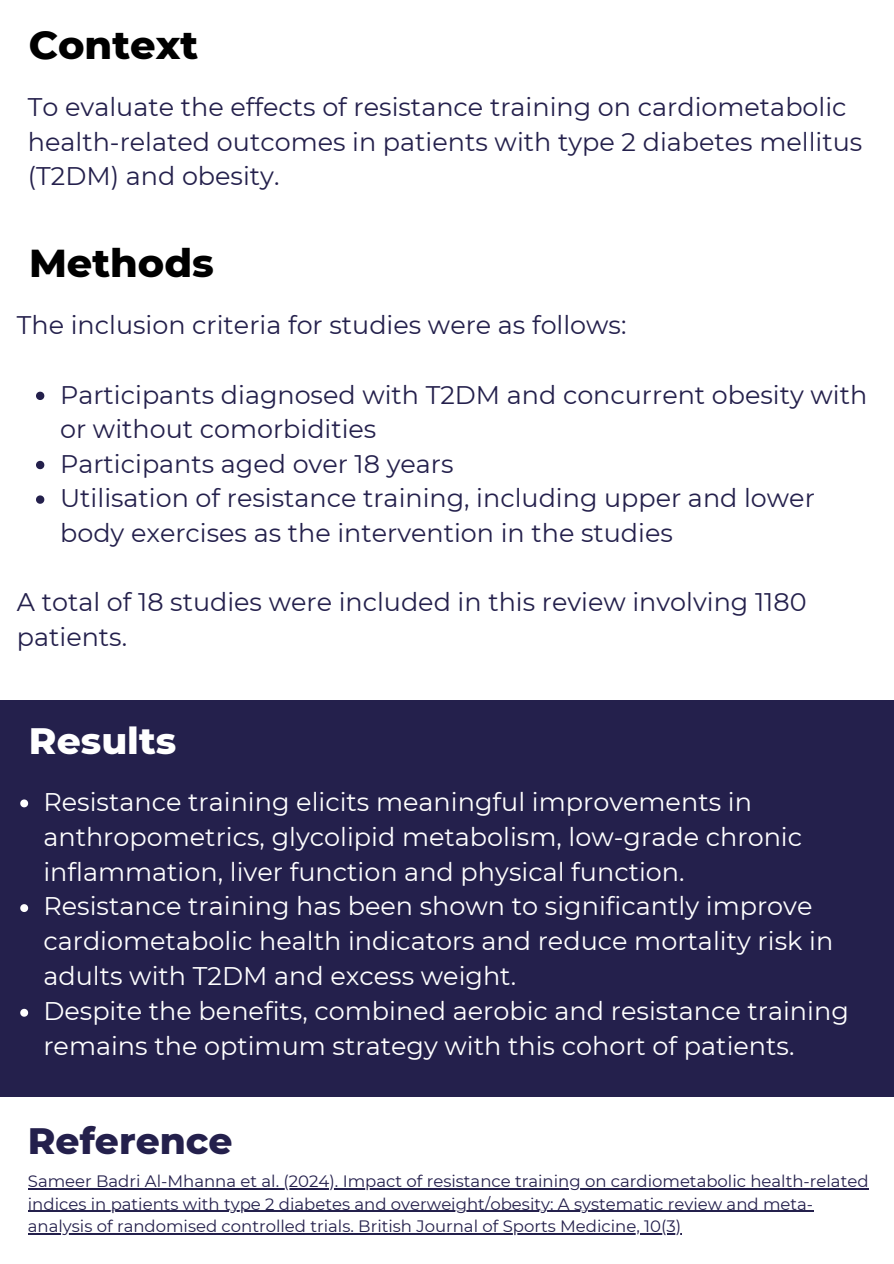
<style>
.page{position:relative;width:894px;height:1264px;background:#fff}
.page>*{position:absolute;margin:0;border:0;box-sizing:border-box;transform-origin:0 0}
.t1{font:800 39.75px "Montserrat";color:#000}
.t2{font:800 37.5px "Montserrat";color:#24204c}
.t3{font:800 37.5px "Montserrat";color:#fff}
.t4{font:25.5px/34.8px "Montserrat";color:#fff}
.t5{font:25.5px/34.7px "Montserrat";color:#24204c}
.t6{font:25.35px/34.5px "Montserrat";color:#24204c}
.t7{font:16.5px "Montserrat";color:#24204c}
</style>
<div class="page">
<hr style="left:28px;top:1188px;width:840px;height:1px;background:#24204c">
<hr style="left:28px;top:1210px;width:785px;height:1px;background:#24204c">
<hr style="left:28px;top:1233px;width:653px;height:1px;background:#24204c">
<div style="left:0;top:700px;width:893px;height:396px;background:#24204c"></div>
<svg style="left:20px;top:799px;width:8px;height:8px"></svg>
<svg style="left:20px;top:904px;width:8px;height:8px"></svg>
<svg style="left:20px;top:1008px;width:8px;height:8px"></svg>
<svg style="left:36px;top:391px;width:8px;height:9px"></svg>
<svg style="left:36px;top:461px;width:8px;height:8px"></svg>
<svg style="left:36px;top:495px;width:8px;height:9px"></svg>
<h1 class="t1" style="left:29px;top:20px;width:171px">Context</h1>
<p class="t5" style="left:28px;top:89px;width:835px">To evaluate the effects of resistance training on cardiometabolic health-related outcomes in patients with type 2 diabetes mellitus (T2DM) and obesity.</p>
<p class="t1" style="left:29px;top:238px;width:186px">Methods</p>
<p class="t6" style="left:17px;top:308px;width:611px">The inclusion criteria for studies were as follows:</p>
<h1 class="t6" style="left:60px;top:377px;width:808px">Participants diagnosed with T2DM and concurrent obesity with or without comorbidities</h1>
<p class="t6" style="left:60px;top:446px;width:395px">Participants aged over 18 years</p>
<p class="t6" style="left:60px;top:481px;width:756px">Utilisation of resistance training, including upper and lower body exercises as the intervention in the studies</p>
<p class="t6" style="left:17px;top:584px;width:790px">A total of 18 studies were included in this review involving 1180 patients.</p>
<p class="t3" style="left:29px;top:717px;width:149px">Results</p>
<p class="t4" style="left:43px;top:784px;width:760px">Resistance training elicits meaningful improvements in anthropometrics, glycolipid metabolism, low-grade chronic inflammation, liver function and physical function.</p>
<p class="t4" style="left:43px;top:888px;width:791px">Resistance training has been shown to significantly improve cardiometabolic health indicators and reduce mortality risk in adults with T2DM and excess weight.</p>
<h2 class="t4" style="left:43px;top:993px;width:806px">Despite the benefits, combined aerobic and resistance training remains the optimum strategy with this cohort of patients.</h2>
<h1 class="t2" style="left:28px;top:1117px;width:206px">Reference</h1>
<h2 class="t7" style="left:28px;top:1171px;width:841px">Sameer Badri Al-Mhanna et al. (2024). Impact of resistance training on cardiometabolic health-related</h2>
<h1 class="t7" style="left:28px;top:1193px;width:786px">indices in patients with type 2 diabetes and overweight/obesity: A systematic review and meta-</h1>
<h2 class="t7" style="left:28px;top:1216px;width:654px">analysis of randomised controlled trials. British Journal of Sports Medicine, 10(3)</h2>
</div>
